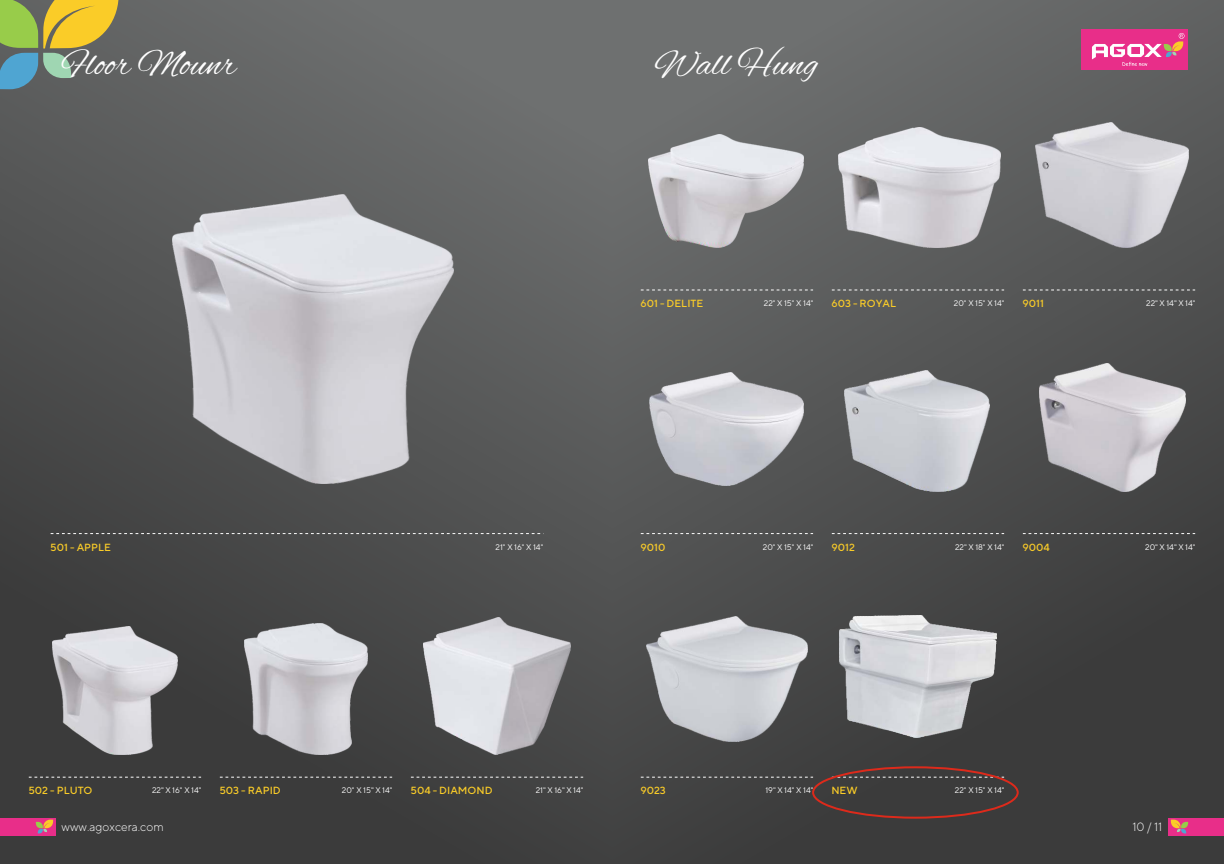
<style>
.page{position:relative;width:1224px;height:864px;background:#fff}
.page>*{position:absolute;margin:0;border:0;box-sizing:border-box;transform-origin:0 0}
.t1{font:37.3px "Alex Brush";color:#fefefe}
.t2{font:300 12px "TT Norms";color:#fefefe}
.t3{font:500 10.4px "TT Norms";color:#facc28}
.t4{font:8.1px "TT Norms";color:#fefefe}
</style>
<div class="page">
<div style="left:0;top:0;width:612px;height:864px;background:linear-gradient(to bottom,#6b6d6d,#373737)"></div>
<svg style="left:0;top:0;width:119px;height:89px;background:#91995e"></svg>
<svg style="left:29px;top:777px;width:172px;height:1px"></svg>
<svg style="left:220px;top:777px;width:172px;height:1px"></svg>
<svg style="left:411px;top:777px;width:172px;height:1px"></svg>
<div style="left:0;top:818px;width:56px;height:17px;background:#e82e89"></div>
<svg style="left:36px;top:820px;width:17px;height:14px"></svg>
<div style="left:612px;top:0;width:612px;height:864px;background:linear-gradient(to bottom,#6b6d6d,#373636)"></div>
<div style="left:1082px;top:29px;width:106px;height:41px;background:#e82e89"></div>
<svg style="left:1092px;top:33px;width:93px;height:33px"></svg>
<div style="left:1168px;top:818px;width:56px;height:17px;background:#e82e89"></div>
<svg style="left:1171px;top:820px;width:17px;height:14px"></svg>
<svg style="left:51px;top:533px;width:492px;height:1px"></svg>
<img style="left:173px;top:194px;width:281px;height:289px">
<img style="left:52px;top:627px;width:126px;height:127px">
<img style="left:245px;top:624px;width:122px;height:130px">
<img style="left:424px;top:618px;width:146px;height:136px">
<svg style="left:641px;top:290px;width:172px;height:1px"></svg>
<svg style="left:832px;top:290px;width:172px;height:1px"></svg>
<svg style="left:1023px;top:290px;width:172px;height:1px"></svg>
<svg style="left:641px;top:533px;width:172px;height:1px"></svg>
<svg style="left:832px;top:533px;width:172px;height:1px"></svg>
<svg style="left:1023px;top:533px;width:172px;height:1px"></svg>
<svg style="left:641px;top:777px;width:172px;height:1px"></svg>
<svg style="left:832px;top:777px;width:172px;height:1px"></svg>
<img style="left:648px;top:134px;width:155px;height:114px">
<img style="left:838px;top:127px;width:162px;height:121px">
<img style="left:1036px;top:123px;width:152px;height:125px">
<img style="left:650px;top:373px;width:154px;height:113px">
<img style="left:844px;top:370px;width:146px;height:121px">
<img style="left:1040px;top:364px;width:146px;height:127px">
<img style="left:646px;top:617px;width:162px;height:124px">
<img style="left:839px;top:616px;width:158px;height:122px">
<div style="left:812px;top:766px;width:207px;height:53px;border:2px solid #dd2a1b;border-radius:50%"></div>
<h1 class="t1" style="left:62px;top:43px;width:176px">Floor Mounr</h1>
<p class="t3" style="left:50px;top:541px;width:62px">501 - APPLE</p>
<p class="t4" style="left:496px;top:542px;width:49px">21" X 16" X 14"</p>
<h1 class="t1" style="left:654px;top:43px;width:165px">Wall Hung</h1>
<p class="t3" style="left:640px;top:297px;width:64px">601 - DELITE</p>
<p class="t4" style="left:764px;top:298px;width:51px">22" X 15" X 14"</p>
<p class="t3" style="left:831px;top:297px;width:66px">603 - ROYAL</p>
<p class="t4" style="left:954px;top:298px;width:52px">20" X 15" X 14"</p>
<p class="t3" style="left:1022px;top:297px;width:23px">9011</p>
<p class="t4" style="left:1146px;top:298px;width:51px">22" X 14" X 14"</p>
<p class="t3" style="left:640px;top:541px;width:27px">9010</p>
<p class="t4" style="left:763px;top:542px;width:52px">20" X 15" X 14"</p>
<p class="t3" style="left:831px;top:541px;width:25px">9012</p>
<p class="t4" style="left:955px;top:542px;width:51px">22" X 18" X 14"</p>
<p class="t3" style="left:1022px;top:541px;width:29px">9004</p>
<p class="t4" style="left:1145px;top:542px;width:52px">20" X 14" X 14"</p>
<p class="t3" style="left:28px;top:784px;width:66px">502 - PLUTO</p>
<p class="t4" style="left:152px;top:786px;width:51px">22" X 16" X 14"</p>
<p class="t3" style="left:219px;top:784px;width:63px">503 - RAPID</p>
<p class="t4" style="left:342px;top:786px;width:52px">20" X 15" X 14"</p>
<p class="t3" style="left:410px;top:784px;width:84px">504 - DIAMOND</p>
<p class="t4" style="left:536px;top:786px;width:49px">21" X 16" X 14"</p>
<h2 class="t2" style="left:62px;top:819px;width:104px">www.agoxcera.com</h2>
<h2 class="t2" style="left:1132px;top:819px;width:31px">10 / 11</h2>
<p class="t3" style="left:640px;top:784px;width:27px">9023</p>
<p class="t4" style="left:765px;top:786px;width:50px">19" X 14" X 14"</p>
<p class="t3" style="left:831px;top:784px;width:28px">NEW</p>
<p class="t4" style="left:955px;top:786px;width:51px">22" X 15" X 14"</p>
</div>
